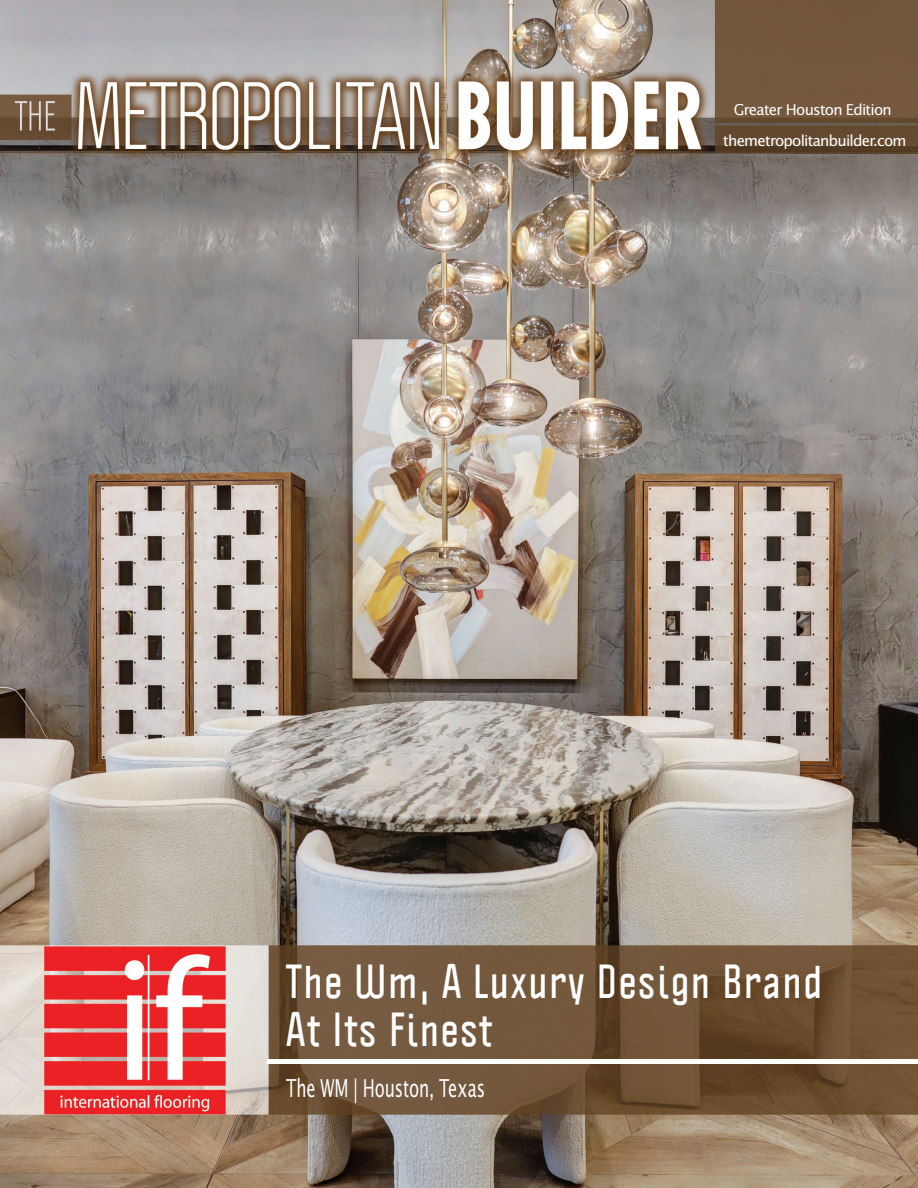
<style>
.page{position:relative;width:918px;height:1188px;background:#fff}
.page>*{position:absolute;margin:0;border:0;box-sizing:border-box;transform-origin:0 0}
.Headline{font:700 42px/48px "Politica";letter-spacing:.05em;color:#fff}
.Main_Cover_Heading{font:24.75px "Lucida Sans";letter-spacing:-.01em;color:#fff;scale:.67 1}
.t1{font:15px "Lucida Sans";letter-spacing:-.05em;color:#fff}
</style>
<div class="page">
<img style="left:0;top:0;width:918px;height:1188px">
<div style="left:268px;top:1059px;width:650px;height:5px;background:#fff"></div>
<p class="t1" style="left:734px;top:101px;width:160px">Greater Houston Edition</p>
<p class="t1" style="left:723px;top:132px;width:185px">themetropolitanbuilder.com</p>
<p class="Headline" style="left:286px;top:958px;width:537px">The Wm, A Luxury Design Brand<br>At Its Finest</p>
<p class="Main_Cover_Heading" style="left:286px;top:1074px;width:299px">The WM | Houston, Texas</p>
</div>
